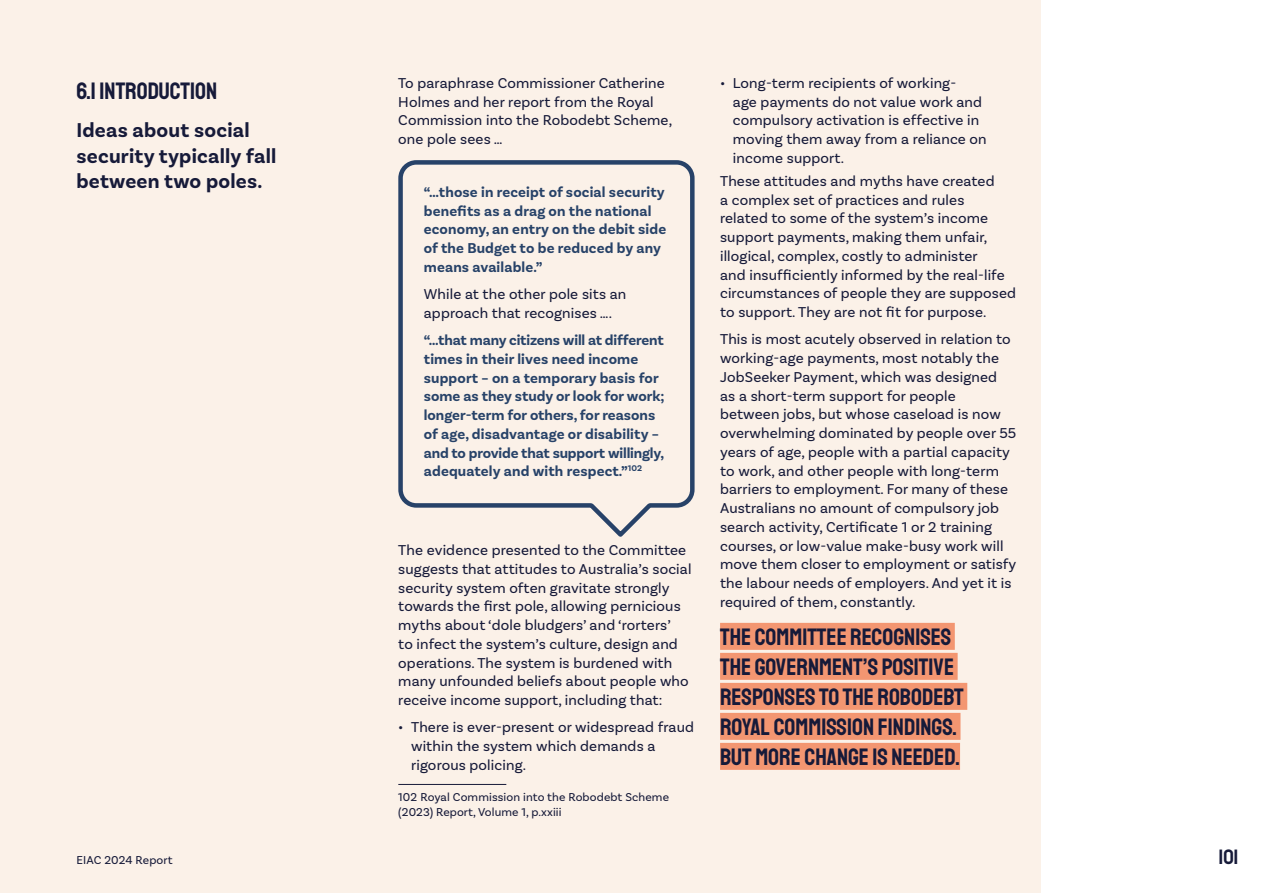
<style>
.page{position:relative;width:1263px;height:893px;background:#fff}
.page>*{position:absolute;margin:0;border:0;box-sizing:border-box;transform-origin:0 0}
.Breakout_text_A__p{font:24px/30px "Staatliches";color:#161a39}
.Heading_A__H3{font:24px "Staatliches";color:#161a39}
.Feature_text_B__p{font:700 21px/25.2px "Basic Sans";letter-spacing:.01em;color:#161a39}
.t1{font:21px "Staatliches";color:#161a39}
.Body__p{font:15px/18.8px "Basic Sans";letter-spacing:.01em;color:#161a39}
.Speech_bubble{font:700 15px/18.8px "Basic Sans";letter-spacing:.01em;color:#274268}
.Body_bullets__p{font:15px/18.8px "Basic Sans";letter-spacing:.01em;color:#161a39}
.Speech_bubble-2{font:15px/18.8px "Basic Sans";letter-spacing:.01em;color:#161a39}
.Caption_A{font:12px/15px "Basic Sans";letter-spacing:.01em;color:#161a39}
</style>
<div class="page">
<div style="left:0;top:0;width:1041px;height:893px;background:#fbf1e8"></div>
<hr style="left:398px;top:784px;width:108px;height:1px;background:#161a39">
<div style="left:720px;top:623px;width:235px;height:27px;background:#f39671"></div>
<div style="left:720px;top:653px;width:238px;height:27px;background:#f39671"></div>
<div style="left:720px;top:683px;width:247px;height:27px;background:#f39671"></div>
<div style="left:720px;top:713px;width:240px;height:27px;background:#f39671"></div>
<div style="left:720px;top:743px;width:240px;height:27px;background:#f39671"></div>
<svg style="left:398px;top:160px;width:297px;height:377px"></svg>
<h3 class="Heading_A__H3" style="left:77px;top:75px;width:142px">6.1 INTRODUCTION</h3>
<p class="Feature_text_B__p" style="left:77px;top:118px;width:201px">Ideas about social security typically fall between two poles.</p>
<p class="Caption_A" style="left:77px;top:853px;width:98px">EIAC 2024 Report</p>
<p class="Body__p" style="left:398px;top:73px;width:275px">To paraphrase Commissioner Catherine<br>Holmes and her report from the Royal<br>Commission into the Robodebt Scheme, one pole sees …</p>
<p class="Speech_bubble" style="left:424px;top:183px;width:244px">“…those in receipt of social security benefits as a drag on the national economy, an entry on the debit side of the Budget to be reduced by any means available.”</p>
<p class="Speech_bubble-2" style="left:424px;top:285px;width:204px">While at the other pole sits an approach that recognises ….</p>
<p class="Speech_bubble" style="left:424px;top:331px;width:242px">“…that many citizens will at different times in their lives need income support – on a temporary basis for some as they study or look for work; longer-term for others, for reasons of age, disadvantage or disability – and to provide that support willingly, adequately and with respect.”<sup>102</sup></p>
<p class="Body__p" style="left:398px;top:541px;width:295px">The evidence presented to the Committee suggests that attitudes to Australia’s social security system often gravitate strongly towards the first pole, allowing pernicious myths about ‘dole bludgers’ and ‘rorters’<br>to infect the system’s culture, design and operations. The system is burdened with many unfounded beliefs about people who receive income support, including that:</p>
<p class="Body_bullets__p" style="left:411px;top:718px;width:284px;text-indent:-13px">• There is ever-present or widespread fraud within the system which demands a rigorous policing.</p>
<p class="Caption_A" style="left:398px;top:790px;width:272px">102 Royal Commission into the Robodebt Scheme (2023) Report, Volume 1, p.xxiii</p>
<p class="Body_bullets__p" style="left:733px;top:73px;width:255px;text-indent:-13px">• Long-term recipients of working-<br>age payments do not value work and compulsory activation is effective in moving them away from a reliance on income support.</p>
<p class="Body__p" style="left:720px;top:171px;width:298px">These attitudes and myths have created<br>a complex set of practices and rules<br>related to some of the system’s income support payments, making them unfair, illogical, complex, costly to administer<br>and insufficiently informed by the real-life circumstances of people they are supposed to support. They are not fit for purpose.</p>
<p class="Body__p" style="left:720px;top:330px;width:298px">This is most acutely observed in relation to working-age payments, most notably the JobSeeker Payment, which was designed<br>as a short-term support for people between jobs, but whose caseload is now overwhelming dominated by people over 55 years of age, people with a partial capacity to work, and other people with long-term barriers to employment. For many of these Australians no amount of compulsory job search activity, Certificate 1 or 2 training courses, or low-value make-busy work will move them closer to employment or satisfy the labour needs of employers. And yet it is required of them, constantly.</p>
<p class="Breakout_text_A__p" style="left:720px;top:622px;width:245px">THE COMMITTEE RECOGNISES<br>THE GOVERNMENT’S POSITIVE<br>RESPONSES TO THE ROBODEBT<br>ROYAL COMMISSION FINDINGS.<br>BUT MORE CHANGE IS NEEDED.</p>
<h2 class="t1" style="left:1219px;top:843px;width:21px">101</h2>
</div>
